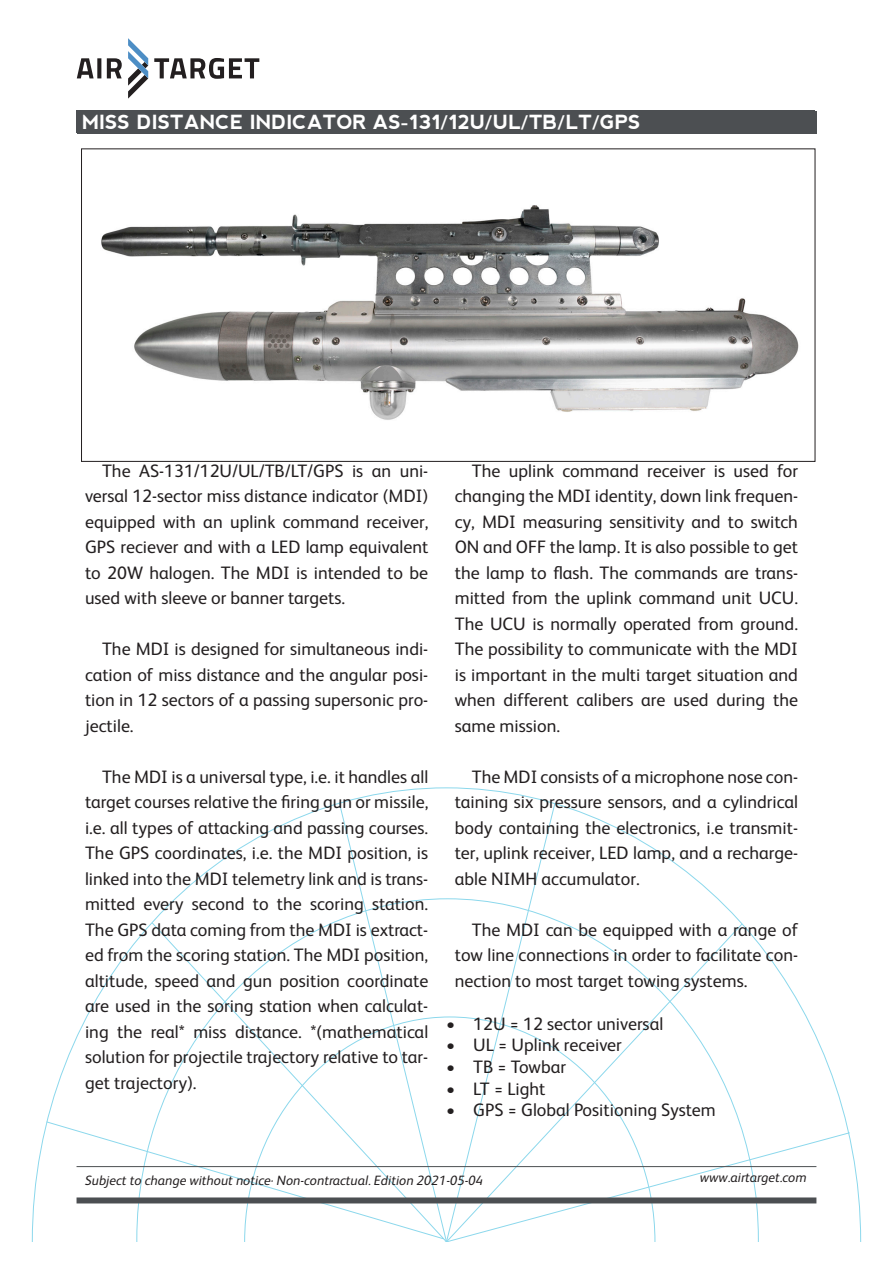
<style>
.page{position:relative;width:893px;height:1263px;background:#fff}
.page>*{position:absolute;margin:0;border:0;box-sizing:border-box;transform-origin:0 0}
.t1{font:700 19.5px "nevis";color:#fff}
.t2{font:18px/25.5px "FS Albert";color:#231f20;text-align:justify}
.t3{font:italic 13.5px "FS Albert";color:#231f20}
</style>
<div class="page">
<svg style="left:32px;top:787px;width:829px;height:455px"></svg>
<svg style="left:136px;top:898px;width:623px;height:233px"></svg>
<svg style="left:556px;top:923px;width:187px;height:208px"></svg>
<svg style="left:448px;top:802px;width:108px;height:329px"></svg>
<svg style="left:338px;top:801px;width:110px;height:120px"></svg>
<svg style="left:151px;top:921px;width:297px;height:210px"></svg>
<svg style="left:45px;top:1121px;width:400px;height:10px"></svg>
<svg style="left:45px;top:1131px;width:806px;height:111px"></svg>
<div style="left:77px;top:112px;width:739px;height:22px;background:#4c4f52"></div>
<div style="left:77px;top:1197px;width:739px;height:6px;background:#4c4f52"></div>
<hr style="left:77px;top:1166px;width:739px;height:1px;background:#4c4f52">
<svg style="left:154px;top:58px;width:105px;height:21px"></svg>
<svg style="left:77px;top:58px;width:45px;height:20px"></svg>
<svg style="left:128px;top:38px;width:20px;height:61px"></svg>
<div style="left:77px;top:111px;width:738px;height:22px;background:#4c4f52"></div>
<img style="left:101px;top:205px;width:698px;height:215px">
<p class="t1" style="left:82px;top:111px;width:560px">MISS DISTANCE INDICATOR AS-131/12U/UL/TB/LT/GPS</p>
<p class="t1" style="left:84px;top:112px;width:282px">TEST TRANSMITTER TTX-3</p>
<p class="t2" style="left:85px;top:457px;width:345px;text-indent:17px">The AS-131/12U/UL/TB/LT/GPS is an uni&shy;versal 12-sector miss distance indicator (MDI) equipped with an uplink command receiver, GPS reciever and with a LED lamp equivalent to 20W halogen. The MDI is intended to be used with sleeve or banner targets.</p>
<p class="t2" style="left:85px;top:635px;width:345px;text-indent:17px">The MDI is designed for simultaneous indi&shy;cation of miss distance and the angular posi&shy;tion in 12 sectors of a passing supersonic pro&shy;jectile.</p>
<p class="t2" style="left:85px;top:763px;width:345px;text-indent:17px">The MDI is a universal type, i.e. it handles all target courses relative the firing gun or missile, i.e. all types of attacking and passing courses.<br>The GPS coordinates, i.e. the MDI position, is linked into the MDI telemetry link and is trans&shy;mitted every second to the scoring station.<br>The GPS data coming from the MDI is extract&shy;ed from the scoring station. The MDI position, altitude, speed and gun position coordinate are used in the soring station when calculat&shy;ing the real* miss distance. *(mathematical solution for projectile trajectory relative to tar&shy;get trajectory).</p>
<p class="t2" style="left:455px;top:457px;width:345px;text-indent:17px">The uplink command receiver is used for changing the MDI identity, down link frequen&shy;cy, MDI measuring sensitivity and to switch ON and OFF the lamp. It is also possible to get the lamp to flash. The commands are trans&shy;mitted from the uplink command unit UCU.<br>The UCU is normally operated from ground.<br>The possibility to communicate with the MDI is important in the multi target situation and when different calibers are used during the same mission.</p>
<p class="t2" style="left:455px;top:763px;width:345px;text-indent:17px">The MDI consists of a microphone nose con&shy;taining six pressure sensors, and a cylindrical body containing the electronics, i.e transmit&shy;ter, uplink receiver, LED lamp, and a recharge&shy;able NIMH accumulator.</p>
<p class="t2" style="left:455px;top:916px;width:345px;text-indent:17px">The MDI can be equipped with a range of tow line connections in order to facilitate con&shy;nection to most target towing systems.</p>
<p class="t2" style="left:446px;top:1010px;width:219px">• 12U = 12 sector universal</p>
<p class="t2" style="left:446px;top:1031px;width:177px">• UL = Uplink receiver</p>
<p class="t2" style="left:446px;top:1053px;width:121px">• TB = Towbar</p>
<p class="t2" style="left:446px;top:1075px;width:101px">• LT = Light</p>
<p class="t2" style="left:446px;top:1096px;width:271px">• GPS = Global Positioning System</p>
<p class="t3" style="left:85px;top:1171px;width:400px">Subject to change without notice· Non-contractual. Edition 2021-05-04</p>
<p class="t3" style="left:700px;top:1168px;width:108px">www.airtarget.com</p>
</div>
